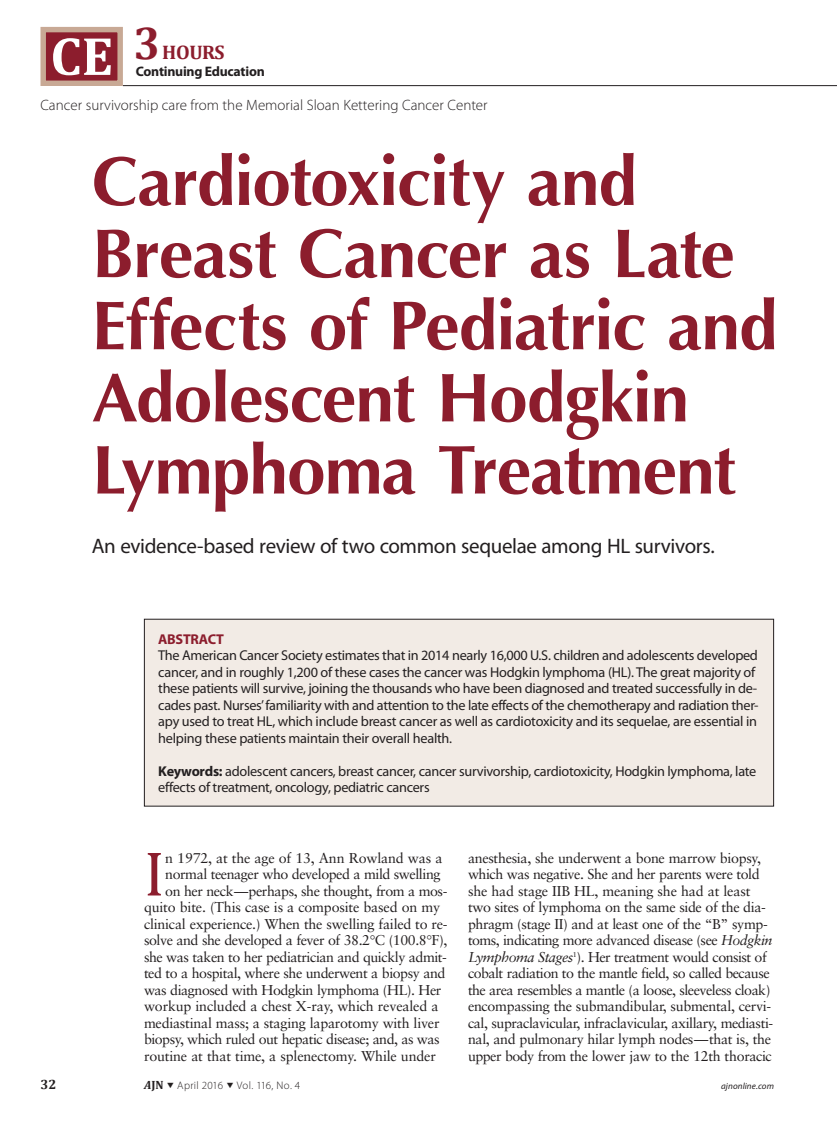
<style>
.page{position:relative;width:837px;height:1134px;background:#fff}
.page>*{position:absolute;margin:0;border:0;box-sizing:border-box;transform-origin:0 0}
.TTL{font:700 69.3px/72.2px "Optima";letter-spacing:-.015em;color:#8c1d2d}
.TXT_drop_cap{font:63.75px "Cambria";color:#8c1d2d}
.t1{font:700 54.45px "Cambria";color:#fff}
.t2{font:700 46.2px "Cambria";color:#8c1d2d}
.dek{font:21px "Myriad Pro";letter-spacing:-.015em;color:#231f20}
.t3{font:700 19.65px "Cambria";letter-spacing:-.02em;color:#8c1d2d}
.eds_note{font:300 15px "Myriad Pro";color:#231f20}
.TXT_drop_cap-2{font:14.25px/16.5px "Sabon";letter-spacing:-.03em;color:#231f20}
.overview_TXT{font:14.25px/16.5px "Myriad Pro";letter-spacing:-.02em;color:#231f20}
.TXT_drop_cap-3{font:14.25px "Sabon";letter-spacing:-.01em;color:#231f20}
.overview_TXT-2{font:700 14.25px "Myriad Pro";letter-spacing:-.02em;color:#8c1d2d}
.t4{font:700 13.8px "Myriad Pro";letter-spacing:-.015em;color:#231f20}
.t5{font:700 13.5px "Cambria";color:#231f20}
.t6{font:300 10.95px "Myriad Pro";letter-spacing:.02em;color:#231f20}
.t7{font:italic 9px "Myriad Pro";letter-spacing:.01em;color:#231f20}
.s1{font-weight:700}
.s2{font-style:italic}
.s3{font-family:"Cambria";font-weight:700;font-style:italic;font-size:12px}
.s4{font-family:"Cambria";font-weight:700;font-size:12px}
</style>
<div class="page">
<hr style="left:123px;top:85px;width:714px;height:1px;background:#231f20">
<div style="left:43px;top:30px;width:77px;height:53px;background:#8c1d2d"></div>
<div style="left:41px;top:27px;width:82px;height:59px;border:5px solid #c8a995"></div>
<div style="left:144px;top:619px;width:630px;height:187px;background:#f2ebe5"></div>
<div style="left:144px;top:619px;width:630px;height:188px;border:1px solid #231f20"></div>
<p class="t1" style="left:50px;top:23px;width:64px">CE</p>
<p class="t2" style="left:133px;top:15px;width:29px">3</p>
<p class="t3" style="left:162px;top:40px;width:64px">HOURS</p>
<p class="t4" style="left:136px;top:62px;width:131px">Continuing Education</p>
<p class="eds_note" style="left:40px;top:96px;width:449px">Cancer survivorship care from the Memorial Sloan Kettering Cancer Center</p>
<p class="TTL" style="left:92px;top:146px;width:688px">Cardiotoxicity and<br>Breast Cancer as Late<br>Effects of Pediatric and<br>Adolescent Hodgkin<br>Lymphoma Treatment</p>
<p class="dek" style="left:92px;top:533px;width:625px">An evidence-based review of two common sequelae among HL survivors.</p>
<p class="overview_TXT-2" style="left:158px;top:630px;width:67px">ABSTRACT</p>
<p class="overview_TXT" style="left:158px;top:647px;width:602px">The American Cancer Society estimates that in 2014 nearly 16,000 U.S. children and adolescents developed cancer, and in roughly 1,200 of these cases the cancer was Hodgkin lymphoma (HL). The great majority of these patients will survive, joining the thousands who have been diagnosed and treated successfully in de&shy;cades past. Nurses’ familiarity with and attention to the late effects of the chemotherapy and radiation ther&shy;apy used to treat HL, which include breast cancer as well as cardiotoxicity and its sequelae, are essential in helping these patients maintain their overall health.</p>
<p class="overview_TXT" style="left:158px;top:763px;width:600px"><span class="s1">Keywords:</span> adolescent cancers, breast cancer, cancer survivorship, cardiotoxicity, Hodgkin lymphoma, late effects of treatment, oncology, pediatric cancers</p>
<p class="TXT_drop_cap" style="left:144px;top:836px;width:22px">I</p>
<p class="TXT_drop_cap-3" style="left:165px;top:849px;width:279px">n 1972, at the age of 13, Ann Rowland was a</p>
<p class="TXT_drop_cap-2" style="left:165px;top:866px;width:277px">normal teenager who developed a mild swelling</p>
<p class="TXT_drop_cap-2" style="left:165px;top:882px;width:284px">on her neck—perhaps, she thought, from a mos-</p>
<p class="TXT_drop_cap-3" style="left:144px;top:899px;width:298px">quito bite. (This case is a composite based on my</p>
<p class="TXT_drop_cap-2" style="left:144px;top:915px;width:305px">clinical experience.) When the swelling failed to re-</p>
<p class="TXT_drop_cap-2" style="left:144px;top:932px;width:305px">solve and she developed a fever of 38.2 C (100.8 F),</p>
<p class="TXT_drop_cap-2" style="left:144px;top:948px;width:304px">she was taken to her pediatrician and quickly admit-</p>
<p class="TXT_drop_cap-2" style="left:144px;top:965px;width:303px">ted to a hospital, where she underwent a biopsy and</p>
<p class="TXT_drop_cap-2" style="left:144px;top:981px;width:299px">was diagnosed with Hodgkin lymphoma (HL). Her</p>
<p class="TXT_drop_cap-3" style="left:144px;top:998px;width:296px">workup included a chest X-ray, which revealed a</p>
<p class="TXT_drop_cap-2" style="left:144px;top:1014px;width:297px">mediastinal mass; a staging laparotomy with liver</p>
<p class="TXT_drop_cap-2" style="left:144px;top:1031px;width:297px">biopsy, which ruled out hepatic disease; and, as was</p>
<p class="TXT_drop_cap-3" style="left:144px;top:1047px;width:293px">routine at that time, a splenectomy. While under</p>
<p class="TXT_drop_cap-2" style="left:468px;top:849px;width:307px">anesthesia, she underwent a bone marrow biopsy, which was negative. She and her parents were told she had stage IIB HL, meaning she had at least two sites of lymphoma on the same side of the dia&shy;phragm (stage II) and at least one of the “B” symp&shy;toms, indicating more advanced disease (see <span class="s2">Hodgkin Lymphoma Stages</span><sup>1</sup>). Her treatment would consist of cobalt radiation to the mantle field, so called because the area resembles a mantle (a loose, sleeveless cloak) encompassing the submandibular, submental, cervi&shy;cal, supraclavicular, infraclavicular, axillary, mediasti&shy;nal, and pulmonary hilar lymph nodes—that is, the upper body from the lower jaw to the 12th thoracic</p>
<p class="t5" style="left:40px;top:1076px;width:17px">32</p>
<p class="t6" style="left:144px;top:1079px;width:158px"><span class="s3">A</span><span class="s4">JN</span> ▼ April 2016 ▼ Vol. 116, No. 4</p>
<p class="t7" style="left:721px;top:1081px;width:54px">ajnonline.com</p>
</div>
